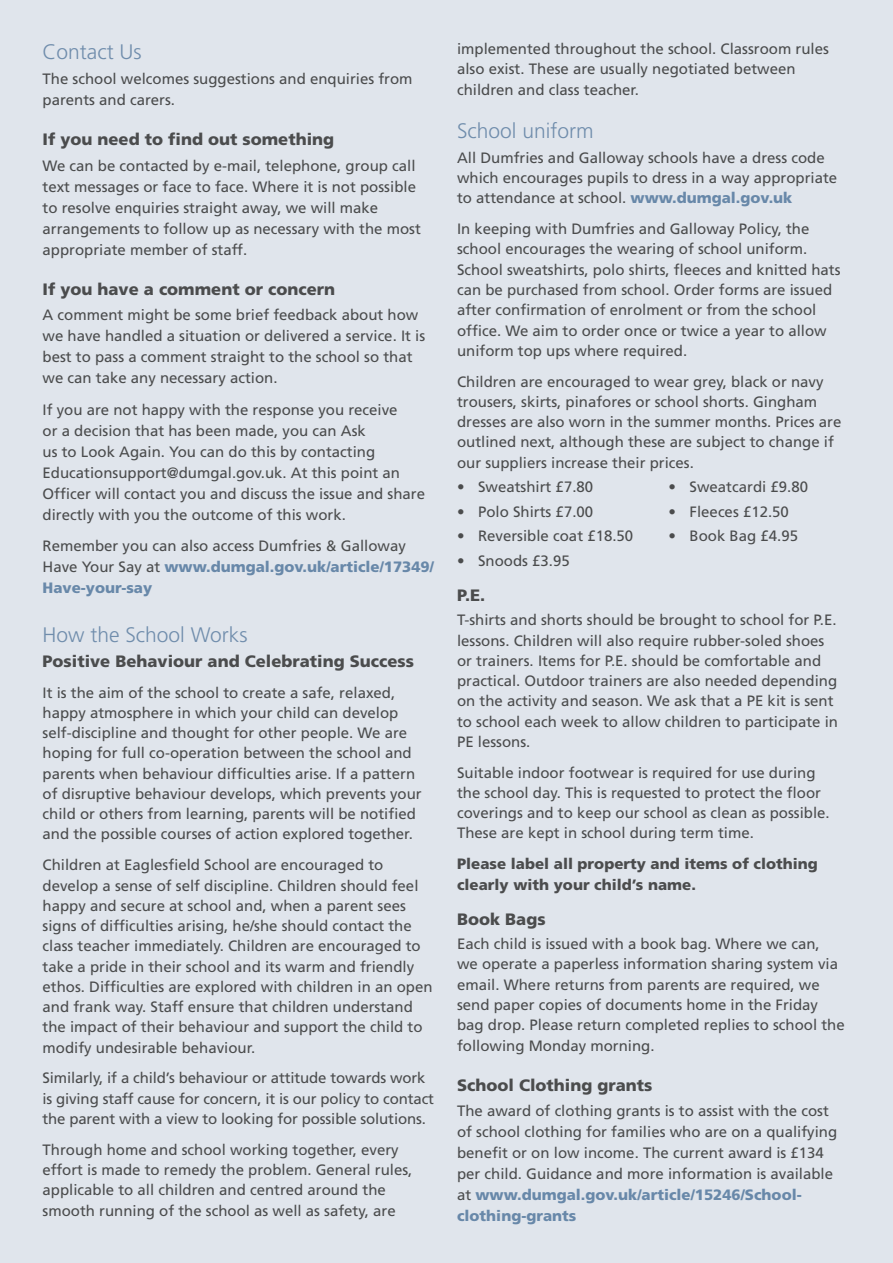
<style>
.page{position:relative;width:893px;height:1263px;background:#e0e5ec}
.page>*{position:absolute;margin:0;border:0;box-sizing:border-box;transform-origin:0 0}
.t1{font:300 21px "Frutiger";color:#708dac}
.Sub_heading_1{font:900 16.5px "Frutiger";color:#4b4c4d}
.Body{font:900 16.5px "Frutiger";color:#4b4c4d}
.Body-2{font:15px/20.2px "Frutiger";color:#4b4c4d}
.Body-3{font:900 15px/20.2px "Frutiger";color:#4b4c4d}
.s1{font-weight:900;color:#6888a9}
</style>
<div class="page">
<p class="t1" style="left:43px;top:40px;width:101px">Contact Us</p>
<p class="Body-2" style="left:43px;top:68px;width:372px;line-height:21px">The school welcomes suggestions and enquiries from parents and carers.</p>
<p class="Sub_heading_1" style="left:43px;top:130px;width:293px">If you need to find out something</p>
<p class="Body-2" style="left:43px;top:155px;width:380px;line-height:21px">We can be contacted by e-mail, telephone, group call text messages or face to face. Where it is not possible to resolve enquiries straight away, we will make arrangements to follow up as necessary with the most appropriate member of staff.</p>
<p class="Sub_heading_1" style="left:43px;top:279px;width:294px">If you have a comment or concern</p>
<p class="Body-2" style="left:43px;top:304px;width:384px;line-height:21px">A comment might be some brief feedback about how we have handled a situation or delivered a service. It is best to pass a comment straight to the school so that we can take any necessary action.</p>
<p class="Body-2" style="left:43px;top:399px;width:384px;line-height:21px">If you are not happy with the response you receive<br>or a decision that has been made, you can Ask<br>us to Look Again. You can do this by contacting Educationsupport@dumgal.gov.uk. At this point an Officer will contact you and discuss the issue and share directly with you the outcome of this work.</p>
<p class="Body-2" style="left:43px;top:535px;width:393px;line-height:21px">Remember you can also access Dumfries &amp; Galloway<br>Have Your Say at <span class="s1">www.dumgal.gov.uk/article/17349/<br>Have-your-say</span></p>
<p class="t1" style="left:43px;top:623px;width:207px">How the School Works</p>
<p class="Body" style="left:43px;top:651px;width:373px">Positive Behaviour and Celebrating Success</p>
<p class="Body-2" style="left:43px;top:682px;width:381px">It is the aim of the school to create a safe, relaxed, happy atmosphere in which your child can develop self-discipline and thought for other people. We are hoping for full co-operation between the school and parents when behaviour difficulties arise. If a pattern of disruptive behaviour develops, which prevents your child or others from learning, parents will be notified and the possible courses of action explored together.</p>
<p class="Body-2" style="left:43px;top:855px;width:392px">Children at Eaglesfield School are encouraged to develop a sense of self discipline. Children should feel happy and secure at school and, when a parent sees signs of difficulties arising, he/she should contact the class teacher immediately. Children are encouraged to take a pride in their school and its warm and friendly ethos. Difficulties are explored with children in an open and frank way. Staff ensure that children understand the impact of their behaviour and support the child to modify undesirable behaviour.</p>
<p class="Body-2" style="left:43px;top:1068px;width:393px">Similarly, if a child’s behaviour or attitude towards work is giving staff cause for concern, it is our policy to contact the parent with a view to looking for possible solutions.</p>
<p class="Body-2" style="left:43px;top:1139px;width:371px">Through home and school working together, every effort is made to remedy the problem. General rules, applicable to all children and centred around the smooth running of the school as well as safety, are</p>
<p class="Body-2" style="left:457px;top:39px;width:373px">implemented throughout the school. Classroom rules also exist. These are usually negotiated between children and class teacher.</p>
<p class="t1" style="left:457px;top:119px;width:138px">School uniform</p>
<p class="Body-2" style="left:457px;top:147px;width:382px">All Dumfries and Galloway schools have a dress code which encourages pupils to dress in a way appropriate to attendance at school. <span class="s1">www.dumgal.gov.uk</span></p>
<p class="Body-2" style="left:457px;top:219px;width:385px">In keeping with Dumfries and Galloway Policy, the school encourages the wearing of school uniform.<br>School sweatshirts, polo shirts, fleeces and knitted hats can be purchased from school. Order forms are issued after confirmation of enrolment or from the school office. We aim to order once or twice a year to allow uniform top ups where required.</p>
<p class="Body-2" style="left:457px;top:371px;width:386px">Children are encouraged to wear grey, black or navy trousers, skirts, pinafores or school shorts. Gingham dresses are also worn in the summer months. Prices are outlined next, although these are subject to change if our suppliers increase their prices.</p>
<p class="Body-2" style="left:457px;top:477px;width:138px">• Sweatshirt £7.80</p>
<p class="Body-2" style="left:669px;top:477px;width:141px">• Sweatcardi £9.80</p>
<p class="Body-2" style="left:457px;top:501px;width:138px">• Polo Shirts £7.00</p>
<p class="Body-2" style="left:669px;top:501px;width:122px">• Fleeces £12.50</p>
<p class="Body-2" style="left:457px;top:526px;width:178px">• Reversible coat £18.50</p>
<p class="Body-2" style="left:669px;top:526px;width:131px">• Book Bag £4.95</p>
<p class="Body-2" style="left:457px;top:550px;width:114px">• Snoods £3.95</p>
<p class="Sub_heading_1" style="left:457px;top:585px;width:30px">P.E.</p>
<p class="Body-2" style="left:457px;top:610px;width:382px">T-shirts and shorts should be brought to school for P.E. lessons. Children will also require rubber-soled shoes or trainers. Items for P.E. should be comfortable and practical. Outdoor trainers are also needed depending on the activity and season. We ask that a PE kit is sent to school each week to allow children to participate in PE lessons.</p>
<p class="Body-2" style="left:457px;top:762px;width:374px">Suitable indoor footwear is required for use during the school day. This is requested to protect the floor coverings and to keep our school as clean as possible.<br>These are kept in school during term time.</p>
<p class="Body-3" style="left:457px;top:854px;width:362px">Please label all property and items of clothing clearly with your child’s name.</p>
<p class="Sub_heading_1" style="left:457px;top:909px;width:90px">Book Bags</p>
<p class="Body-2" style="left:457px;top:934px;width:389px">Each child is issued with a book bag. Where we can,<br>we operate a paperless information sharing system via email. Where returns from parents are required, we send paper copies of documents home in the Friday bag drop. Please return completed replies to school the following Monday morning.</p>
<p class="Sub_heading_1" style="left:457px;top:1075px;width:197px">School Clothing grants</p>
<p class="Body-2" style="left:457px;top:1100px;width:382px;line-height:21px">The award of clothing grants is to assist with the cost of school clothing for families who are on a qualifying benefit or on low income. The current award is £134 per child. Guidance and more information is available at <span class="s1">www.dumgal.gov.uk/article/15246/School&shy;clothing-grants</span></p>
</div>
